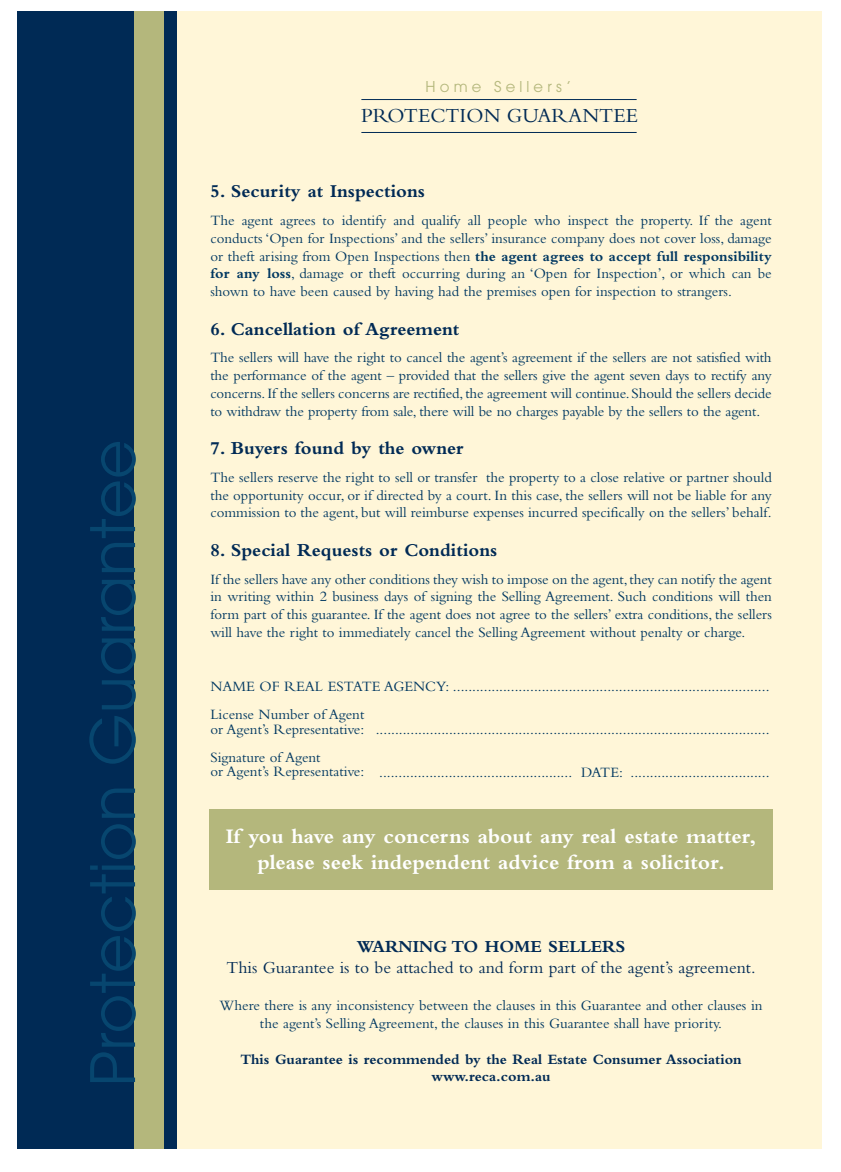
<style>
.page{position:relative;width:841px;height:1172px;background:#fff}
.page>*{position:absolute;margin:0;border:0;box-sizing:border-box;transform-origin:0 0}
.t1{font:60.75px "Avant Garde";color:#07466f}
.t2{font:700 21.6px/26px "Bembo";color:#fff;text-align:center}
.t3{font:20.85px "Bembo";color:#002a55}
.t4{font:700 18.9px "Bembo";color:#002a55}
.t5{font:17.55px "Bembo";color:#002a55}
.t6{font:700 17.55px "Bembo";color:#002a55}
.t7{font:14.85px/17.9px "Bembo";color:#003861;text-align:justify}
.t8{font:700 14.85px/17.9px "Bembo";color:#002a55;text-align:center}
.t9{font:14.85px "Avant Garde";letter-spacing:.275em;color:#b4b77c}
.s1{font-weight:700}
</style>
<div class="page">
<div style="left:18px;top:11px;width:803px;height:1137px;background:#fff6d8"></div>
<div style="left:209px;top:808px;width:563px;height:81px;background:#b4b77c"></div>
<div style="left:18px;top:11px;width:159px;height:1136px;background:#002a55"></div>
<div style="left:135px;top:11px;width:29px;height:1136px;background:#b4b77c"></div>
<hr style="left:361px;top:99px;width:275px;height:1px;background:#002a55">
<hr style="left:361px;top:132px;width:275px;height:1px;background:#002a55">
<h1 class="t1" style="left:90px;top:1086px;width:648px;rotate:-90deg">Protection Guarantee</h1>
<p class="t9" style="left:425px;top:81px;width:147px">Home Sellers’</p>
<h3 class="t3" style="left:361px;top:108px;width:278px">PROTECTION GUARANTEE</h3>
<p class="t4" style="left:210px;top:184px;width:216px">5. Security at Inspections</p>
<p class="t7" style="left:210px;top:213px;width:562px">The agent agrees to identify and qualify all people who inspect the property. If the agent conducts ‘Open for Inspections’ and the sellers’ insurance company does not cover loss, damage or theft arising from Open Inspections then <span class="s1">the agent agrees to accept full responsibility for any loss</span>, damage or theft occurring during an ‘Open for Inspection’, or which can be shown to have been caused by having had the premises open for inspection to strangers.</p>
<p class="t4" style="left:210px;top:322px;width:250px">6. Cancellation of Agreement</p>
<p class="t7" style="left:210px;top:350px;width:562px">The sellers will have the right to cancel the agent’s agreement if the sellers are not satisfied with the performance of the agent – provided that the sellers give the agent seven days to rectify any concerns.If the sellers concerns are rectified,the agreement will continue.Should the sellers decide to withdraw the property from sale, there will be no charges payable by the sellers to the agent.</p>
<p class="t4" style="left:210px;top:441px;width:255px">7. Buyers found by the owner</p>
<p class="t7" style="left:210px;top:469px;width:562px">The sellers reserve the right to sell or transfer the property to a close relative or partner should the opportunity occur, or if directed by a court. In this case, the sellers will not be liable for any commission to the agent, but will reimburse expenses incurred specifically on the sellers’ behalf.</p>
<p class="t4" style="left:210px;top:543px;width:288px">8. Special Requests or Conditions</p>
<p class="t7" style="left:210px;top:571px;width:563px">If the sellers have any other conditions they wish to impose on the agent,they can notify the agent in writing within 2 business days of signing the Selling Agreement. Such conditions will then form part of this guarantee. If the agent does not agree to the sellers’ extra conditions, the sellers will have the right to immediately cancel the Selling Agreement without penalty or charge.</p>
<p class="t7" style="left:210px;top:678px;width:560px">NAME OF REAL ESTATE AGENCY: ..................................................................................</p>
<p class="t7" style="left:210px;top:708px;width:155px;line-height:14.9px">License Number of Agent or Agent’s Representative:</p>
<p class="t7" style="left:210px;top:750px;width:155px;line-height:14.9px">Signature of Agent<br>or Agent’s Representative:</p>
<p class="t7" style="left:375px;top:721px;width:395px">......................................................................................................</p>
<p class="t7" style="left:379px;top:764px;width:392px">.................................................. DATE: ....................................</p>
<h2 class="t2" style="left:226px;top:824px;width:532px">If you have any concerns about any real estate matter, please seek independent advice from a solicitor.</h2>
<p class="t6" style="left:356px;top:939px;width:270px">WARNING TO HOME SELLERS</p>
<p class="t5" style="left:226px;top:961px;width:530px">This Guarantee is to be attached to and form part of the agent’s agreement.</p>
<p class="t7" style="left:219px;top:997px;width:544px;text-align:center">Where there is any inconsistency between the clauses in this Guarantee and other clauses in the agent’s Selling Agreement, the clauses in this Guarantee shall have priority.</p>
<p class="t8" style="left:240px;top:1051px;width:502px">This Guarantee is recommended by the Real Estate Consumer Association www.reca.com.au</p>
</div>
